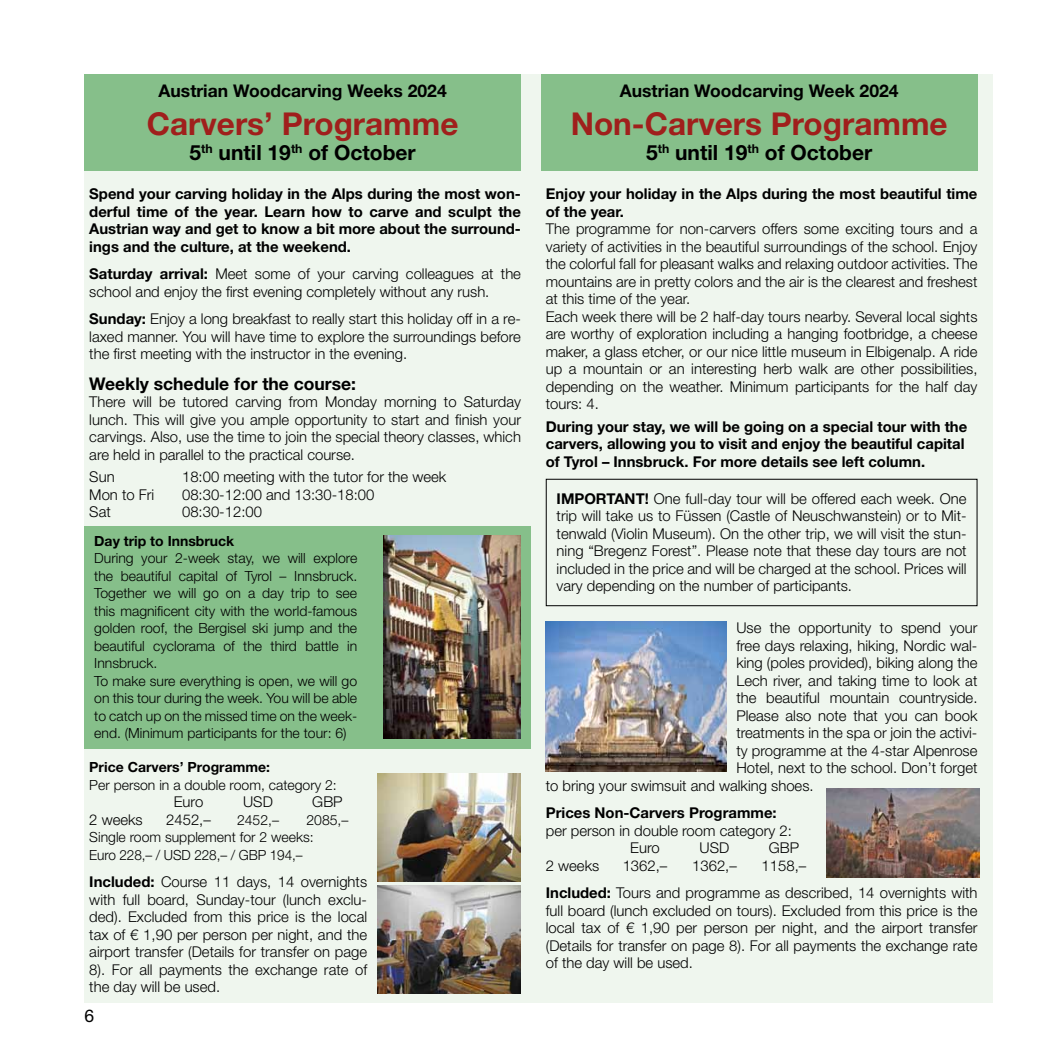
<style>
.page{position:relative;width:1042px;height:1042px;background:#fff}
.page>*{position:absolute;margin:0;border:0;box-sizing:border-box;transform-origin:0 0}
.t1{font:700 31.5px "Helvetica Neue LT Std";color:#a01f1c}
.t2{font:700 21px "Helvetica Neue LT Std";color:#000}
.t3{font:700 17.5px "Helvetica Neue LT Std";color:#000}
.t4{font:17.5px "Helvetica Neue LT Std";color:#000}
.t5{font:300 14.88px/17.5px "Helvetica Neue LT Std";color:#000;text-align:justify}
.t6{font:700 14.88px/17.5px "Helvetica Neue LT Std";color:#000}
.t7{font:300 14px/17.5px "Helvetica Neue LT Std";color:#000}
.t8{font:700 14px "Helvetica Neue LT Std";color:#000}
.s1{font-weight:700}
</style>
<div class="page">
<div style="left:84px;top:74px;width:908px;height:929px;background:#eff6ee"></div>
<div style="left:546px;top:479px;width:431px;height:127px;border:1px solid #000"></div>
<div style="left:84px;top:74px;width:437px;height:97px;background:#86bf8a"></div>
<div style="left:541px;top:74px;width:436px;height:97px;background:#86bf8a"></div>
<img style="left:546px;top:621px;width:180px;height:151px">
<img style="left:826px;top:788px;width:154px;height:89px">
<img style="left:377px;top:773px;width:144px;height:108px">
<img style="left:377px;top:885px;width:144px;height:108px">
<div style="left:84px;top:526px;width:447px;height:222px;background:#86bf8a"></div>
<img style="left:383px;top:536px;width:138px;height:202px">
<p class="t3" style="left:159px;top:80px;width:290px">Austrian Woodcarving Weeks 2024</p>
<h1 class="t1" style="left:147px;top:104px;width:313px">Carvers’ Programme</h1>
<h2 class="t2" style="left:190px;top:139px;width:228px">5<sup>th</sup> until 19<sup>th</sup> of October</h2>
<p class="t6" style="left:89px;top:185px;width:433px;text-align:justify">Spend your carving holiday in the Alps during the most won&shy;derful time of the year. Learn how to carve and sculpt the Austrian way and get to know a bit more about the surround&shy;ings and the culture, at the weekend.</p>
<p class="t5" style="left:89px;top:265px;width:433px"><span class="s1">Saturday arrival:</span> Meet some of your carving colleagues at the school and enjoy the first evening completely without any rush.</p>
<p class="t5" style="left:89px;top:310px;width:433px"><span class="s1">Sunday:</span> Enjoy a long breakfast to really start this holiday off in a re&shy;laxed manner. You will have time to explore the surroundings before the first meeting with the instructor in the evening.</p>
<p class="t3" style="left:89px;top:373px;width:268px">Weekly schedule for the course:</p>
<p class="t5" style="left:89px;top:393px;width:433px">There will be tutored carving from Monday morning to Saturday lunch. This will give you ample opportunity to start and finish your carvings. Also, use the time to join the special theory classes, which are held in parallel to the practical course.</p>
<p class="t5" style="left:89px;top:468px;width:27px">Sun</p>
<p class="t5" style="left:182px;top:468px;width:266px">18:00 meeting with the tutor for the week</p>
<p class="t5" style="left:89px;top:485px;width:67px">Mon to Fri</p>
<p class="t5" style="left:182px;top:485px;width:194px">08:30-12:00 and 13:30-18:00</p>
<p class="t5" style="left:89px;top:503px;width:23px">Sat</p>
<p class="t5" style="left:182px;top:503px;width:81px">08:30-12:00</p>
<p class="t8" style="left:94px;top:532px;width:141px">Day trip to Innsbruck</p>
<p class="t7" style="left:94px;top:549px;width:264px">During your 2-week stay, we will explore the beautiful capital of Tyrol – Innsbruck.<br>Together we will go on a day trip to see this magnificent city with the world-famous golden roof, the Bergisel ski jump and the beautiful cyclorama of the third battle in Innsbruck.<br>To make sure everything is open, we will go on this tour during the week. You will be able to catch up on the missed time on the week&shy;end. (Minimum participants for the tour: 6)</p>
<p class="t8" style="left:89px;top:759px;width:182px">Price Carvers’ Programme:</p>
<p class="t7" style="left:89px;top:776px;width:249px">Per person in a double room, category 2:</p>
<p class="t5" style="left:174px;top:793px;width:31px">Euro</p>
<p class="t5" style="left:243px;top:793px;width:31px">USD</p>
<p class="t5" style="left:312px;top:793px;width:32px">GBP</p>
<p class="t5" style="left:89px;top:810px;width:55px">2 weeks</p>
<p class="t5" style="left:166px;top:810px;width:46px">2452,–</p>
<p class="t7" style="left:237px;top:811px;width:44px">2452,–</p>
<p class="t7" style="left:89px;top:811px;width:261px;text-indent:217px">2085,–<br>Single room supplement for 2 weeks:<br>Euro 228,– / USD 228,– / GBP 194,–</p>
<p class="t5" style="left:89px;top:873px;width:279px"><span class="s1">Included:</span> Course 11 days, 14 overnights with full board, Sunday-tour (lunch exclu&shy;ded). Excluded from this price is the local tax of € 1,90 per person per night, and the airport transfer (Details for transfer on page 8). For all payments the exchange rate of the day will be used.</p>
<p class="t4" style="left:84px;top:1005px;width:11px">6</p>
<p class="t3" style="left:620px;top:80px;width:280px">Austrian Woodcarving Week 2024</p>
<h1 class="t1" style="left:571px;top:104px;width:378px">Non-Carvers Programme</h1>
<h2 class="t2" style="left:646px;top:139px;width:228px">5<sup>th</sup> until 19<sup>th</sup> of October</h2>
<p class="t6" style="left:546px;top:185px;width:433px">Enjoy your holiday in the Alps during the most beautiful time of the year.</p>
<p class="t5" style="left:546px;top:220px;width:433px;text-align:left">The programme for non-carvers offers some exciting tours and a variety of activities in the beautiful surroundings of the school. Enjoy the colorful fall for pleasant walks and relaxing outdoor activities. The mountains are in pretty colors and the air is the clearest and freshest at this time of the year.<br>Each week there will be 2 half-day tours nearby. Several local sights are worthy of exploration including a hanging footbridge, a cheese maker, a glass etcher, or our nice little museum in Elbigenalp. A ride up a mountain or an interesting herb walk are other possibilities, depending on the weather. Minimum participants for the half day tours: 4.</p>
<p class="t6" style="left:546px;top:417px;width:423px">During your stay, we will be going on a special tour with the carvers, allowing you to visit and enjoy the beautiful capital of Tyrol – Innsbruck. For more details see left column.</p>
<p class="t6" style="left:556px;top:489px;width:29px">IMPORT</p>
<p class="t5" style="left:556px;top:489px;width:411px;text-indent:58px"><span class="s1">ANT!</span> One full-day tour will be offered each week. One trip will take us to Füssen (Castle of Neuschwanstein) or to Mit&shy;tenwald (Violin Museum). On the other trip, we will visit the stun&shy;ning “Bregenz Forest”. Please note that these day tours are not included in the price and will be charged at the school. Prices will vary depending on the number of participants.</p>
<p class="t5" style="left:736px;top:619px;width:243px">Use the opportunity to spend your</p>
<p class="t5" style="left:736px;top:636px;width:243px">free days relaxing, hiking, Nordic wal-</p>
<p class="t5" style="left:736px;top:654px;width:243px">king (poles provided), biking along the</p>
<p class="t5" style="left:736px;top:671px;width:243px">Lech river, and taking time to look at</p>
<p class="t5" style="left:736px;top:689px;width:243px">the beautiful mountain countryside.</p>
<p class="t5" style="left:736px;top:706px;width:243px">Please also note that you can book</p>
<p class="t5" style="left:736px;top:724px;width:243px">treatments in the spa or join the activi-</p>
<p class="t5" style="left:736px;top:741px;width:243px">ty programme at the 4-star Alpenrose</p>
<p class="t5" style="left:736px;top:759px;width:243px">Hotel, next to the school. Don’t forget</p>
<p class="t5" style="left:546px;top:776px;width:269px">to bring your swimsuit and walking shoes.</p>
<p class="t6" style="left:546px;top:804px;width:232px">Prices Non-Carvers Programme:</p>
<p class="t5" style="left:630px;top:821px;width:163px;text-indent:-84px">per person in double room category 2:<br>Euro</p>
<p class="t5" style="left:699px;top:839px;width:31px">USD</p>
<p class="t5" style="left:769px;top:839px;width:32px">GBP</p>
<p class="t5" style="left:546px;top:856px;width:55px">2 weeks</p>
<p class="t5" style="left:623px;top:856px;width:46px">1362,–</p>
<p class="t5" style="left:692px;top:856px;width:46px">1362,–</p>
<p class="t5" style="left:546px;top:851px;width:433px;line-height:27.5px;text-indent:216px">1158,–<br><span class="s1">Included:</span> Tours and programme as described, 14 overnights with</p>
<p class="t5" style="left:546px;top:901px;width:433px">full board (lunch excluded on tours). Excluded from this price is the local tax of € 1,90 per person per night, and the airport transfer (Details for transfer on page 8). For all payments the exchange rate of the day will be used.</p>
</div>
